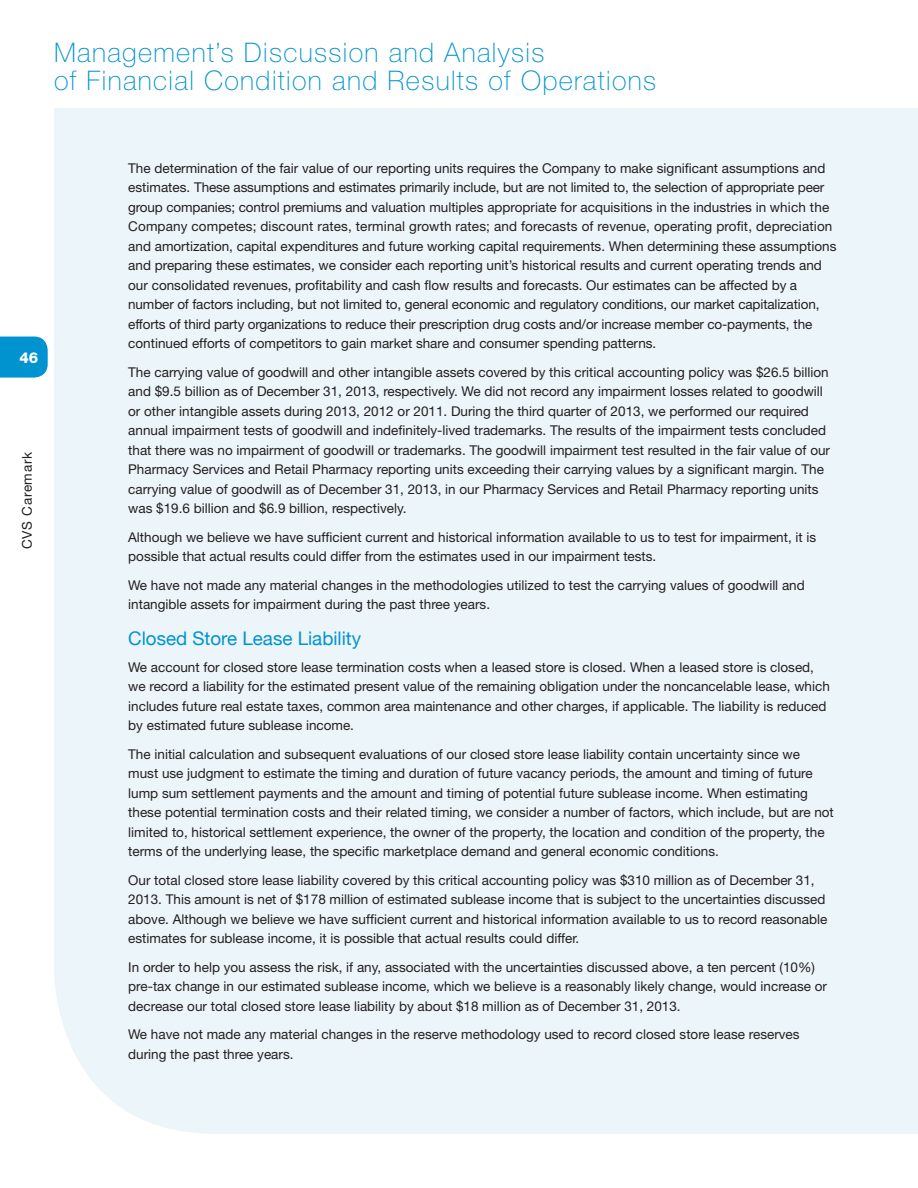
<style>
.page{position:relative;width:918px;height:1188px;background:#fff}
.page>*{position:absolute;margin:0;border:0;box-sizing:border-box;transform-origin:0 0}
.t1{font:100 27px/28.5px "Helvetica Neue";letter-spacing:.05em;color:#0093d0}
.Fin_Header_A2_12{font:18.75px "Helvetica Neue";color:#0093d0}
.t2{font:800 15px "Helvetica Neue";color:#fff}
.Fin_Body_12{font:13.5px/19.5px "Helvetica Neue";color:#231f20}
.Fin_Body_12-2{font:13.5px "Helvetica Neue";letter-spacing:.05em;color:#231f20}
</style>
<div class="page">
<div style="left:54px;top:108px;width:864px;height:1026px;background:#ecf5fa"></div>
<svg style="left:0;top:337px;width:48px;height:41px;background:#0d98d2"></svg>
<h1 class="t1" style="left:54px;top:38px;width:604px">Management’s Discussion and Analysis<br>of Financial Condition and Results of Operations</h1>
<p class="t2" style="left:19px;top:349px;width:20px">46</p>
<p class="Fin_Body_12-2" style="left:19px;top:549px;width:98px;rotate:-90deg">CVS Caremark</p>
<p class="Fin_Body_12" style="left:128px;top:158px;width:710px">The determination of the fair value of our reporting units requires the Company to make significant assumptions and estimates. These assumptions and estimates primarily include, but are not limited to, the selection of appropriate peer group companies; control premiums and valuation multiples appropriate for acquisitions in the industries in which the Company competes; discount rates, terminal growth rates; and forecasts of revenue, operating profit, depreciation and amortization, capital expenditures and future working capital requirements. When determining these assumptions and preparing these estimates, we consider each reporting unit’s historical results and current operating trends and our consolidated revenues, profitability and cash flow results and forecasts. Our estimates can be affected by a number of factors including, but not limited to, general economic and regulatory conditions, our market capitalization, efforts of third party organizations to reduce their prescription drug costs and/or increase member co-payments, the continued efforts of competitors to gain market share and consumer spending patterns.</p>
<p class="Fin_Body_12" style="left:128px;top:362px;width:703px">The carrying value of goodwill and other intangible assets covered by this critical accounting policy was $26.5 billion and $9.5 billion as of December 31, 2013, respectively. We did not record any impairment losses related to goodwill or other intangible assets during 2013, 2012 or 2011. During the third quarter of 2013, we performed our required annual impairment tests of goodwill and indefinitely-lived trademarks. The results of the impairment tests concluded that there was no impairment of goodwill or trademarks. The goodwill impairment test resulted in the fair value of our Pharmacy Services and Retail Pharmacy reporting units exceeding their carrying values by a significant margin. The carrying value of goodwill as of December 31, 2013, in our Pharmacy Services and Retail Pharmacy reporting units was $19.6 billion and $6.9 billion, respectively.</p>
<p class="Fin_Body_12" style="left:128px;top:527px;width:690px">Although we believe we have sufficient current and historical information available to us to test for impairment, it is possible that actual results could differ from the estimates used in our impairment tests.</p>
<p class="Fin_Body_12" style="left:128px;top:575px;width:678px">We have not made any material changes in the methodologies utilized to test the carrying values of goodwill and intangible assets for impairment during the past three years.</p>
<p class="Fin_Header_A2_12" style="left:128px;top:625px;width:235px">Closed Store Lease Liability</p>
<p class="Fin_Body_12" style="left:128px;top:657px;width:703px">We account for closed store lease termination costs when a leased store is closed. When a leased store is closed, we record a liability for the estimated present value of the remaining obligation under the noncancelable lease, which includes future real estate taxes, common area maintenance and other charges, if applicable. The liability is reduced by estimated future sublease income.</p>
<p class="Fin_Body_12" style="left:128px;top:744px;width:707px">The initial calculation and subsequent evaluations of our closed store lease liability contain uncertainty since we<br>must use judgment to estimate the timing and duration of future vacancy periods, the amount and timing of future lump sum settlement payments and the amount and timing of potential future sublease income. When estimating these potential termination costs and their related timing, we consider a number of factors, which include, but are not limited to, historical settlement experience, the owner of the property, the location and condition of the property, the terms of the underlying lease, the specific marketplace demand and general economic conditions.</p>
<p class="Fin_Body_12" style="left:128px;top:870px;width:701px">Our total closed store lease liability covered by this critical accounting policy was $310 million as of December 31, 2013. This amount is net of $178 million of estimated sublease income that is subject to the uncertainties discussed above. Although we believe we have sufficient current and historical information available to us to record reasonable estimates for sublease income, it is possible that actual results could differ.</p>
<p class="Fin_Body_12" style="left:128px;top:957px;width:700px">In order to help you assess the risk, if any, associated with the uncertainties discussed above, a ten percent (10%) pre-tax change in our estimated sublease income, which we believe is a reasonably likely change, would increase or decrease our total closed store lease liability by about $18 million as of December 31, 2013.</p>
<p class="Fin_Body_12" style="left:128px;top:1024px;width:673px">We have not made any material changes in the reserve methodology used to record closed store lease reserves during the past three years.</p>
</div>
